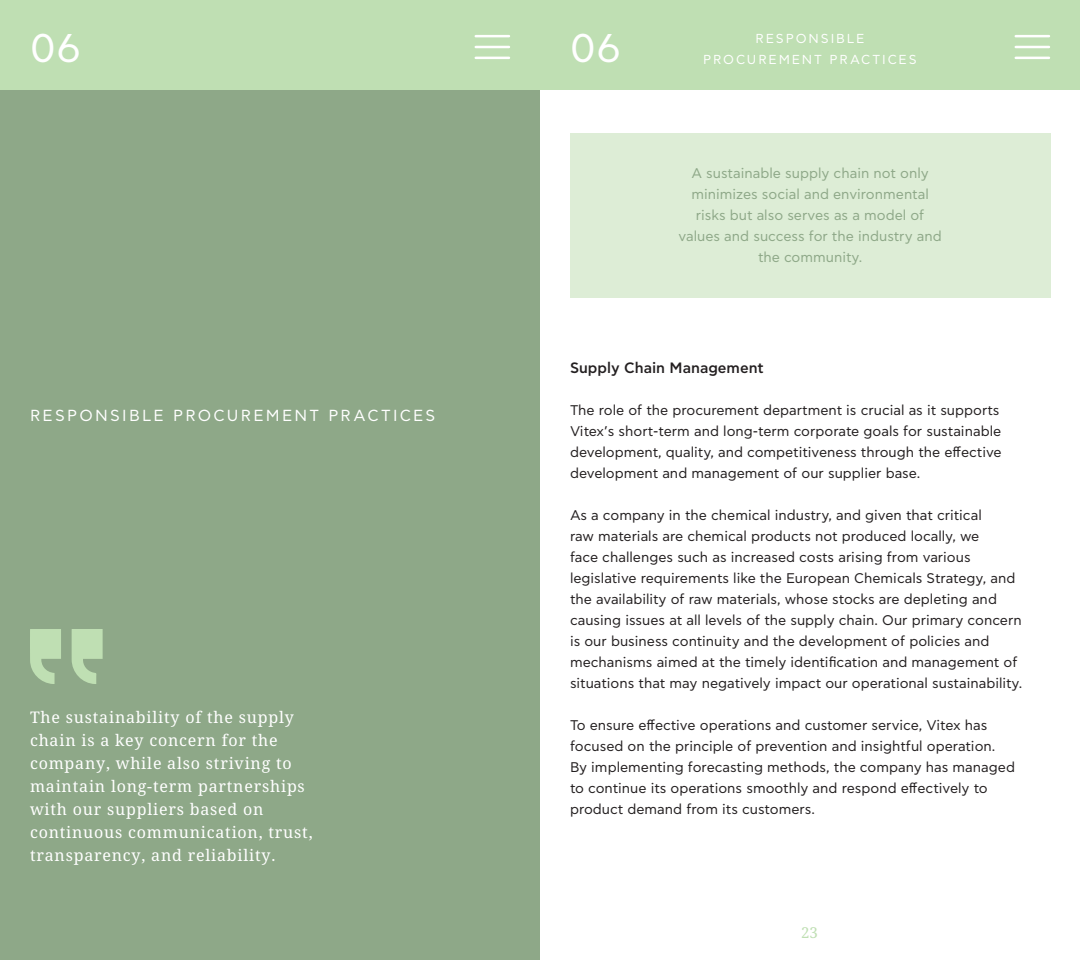
<style>
.page{position:relative;width:1080px;height:960px;background:#fff}
.page>*{position:absolute;margin:0;border:0;box-sizing:border-box;transform-origin:0 0}
.t1{font:40px "CF Asty Std";color:#fff}
.t2{font:16px/23px "Noto Serif";letter-spacing:.05em;color:#fff}
.t3{font:16px "CF Asty Std";letter-spacing:.135em;color:#fff}
.t4{font:500 15px "CF Asty Std";color:#231f20}
.t5{font:15px "Noto Serif";color:#bfdfb3}
.t6{font:14px/21px "CF Asty Std";color:#231f20}
.t7{font:14px/21px "CF Asty Std";color:#8ea888;text-align:center}
.t8{font:13px/21.5px "CF Asty Std";letter-spacing:.14em;color:#fff;text-align:center}
</style>
<div class="page">
<div style="left:0;top:0;width:540px;height:90px;background:#bfdfb3"></div>
<div style="left:540px;top:0;width:540px;height:90px;background:#bfdfb3"></div>
<div style="left:570px;top:134px;width:480px;height:164px;background:#ddedd6"></div>
<hr style="left:1016px;top:35px;width:33px;height:2px;background:#fff">
<hr style="left:1016px;top:46px;width:33px;height:2px;background:#fff">
<hr style="left:1016px;top:57px;width:33px;height:2px;background:#fff">
<div style="left:0;top:90px;width:540px;height:870px;background:#8ea888"></div>
<svg style="left:72px;top:629px;width:31px;height:55px"></svg>
<svg style="left:30px;top:629px;width:31px;height:55px"></svg>
<hr style="left:476px;top:35px;width:33px;height:2px;background:#fff">
<hr style="left:476px;top:46px;width:33px;height:2px;background:#fff">
<hr style="left:476px;top:57px;width:33px;height:2px;background:#fff">
<h1 class="t1" style="left:30px;top:26px;width:53px">06</h1>
<p class="t3" style="left:30px;top:407px;width:407px">RESPONSIBLE PROCUREMENT PRACTICES</p>
<p class="t2" style="left:30px;top:706px;width:284px">The sustainability of the supply chain is a key concern for the company, while also striving to maintain long-term partnerships with our suppliers based on continuous communication, trust, transparency, and reliability.</p>
<h1 class="t1" style="left:570px;top:26px;width:53px">06</h1>
<p class="t8" style="left:703px;top:28px;width:215px">RESPONSIBLE<br>PROCUREMENT PRACTICES</p>
<p class="t7" style="left:678px;top:163px;width:265px">A sustainable supply chain not only minimizes social and environmental risks but also serves as a model of values and success for the industry and the community.</p>
<p class="t4" style="left:570px;top:359px;width:195px">Supply Chain Management</p>
<p class="t6" style="left:570px;top:400px;width:433px">The role of the procurement department is crucial as it supports Vitex’s short-term and long-term corporate goals for sustainable development, quality, and competitiveness through the effective development and management of our supplier base.</p>
<p class="t6" style="left:570px;top:505px;width:454px">As a company in the chemical industry, and given that critical<br>raw materials are chemical products not produced locally, we<br>face challenges such as increased costs arising from various legislative requirements like the European Chemicals Strategy, and the availability of raw materials, whose stocks are depleting and causing issues at all levels of the supply chain. Our primary concern is our business continuity and the development of policies and mechanisms aimed at the timely identification and management of situations that may negatively impact our operational sustainability.</p>
<p class="t6" style="left:570px;top:715px;width:447px">To ensure effective operations and customer service, Vitex has focused on the principle of prevention and insightful operation.<br>By implementing forecasting methods, the company has managed to continue its operations smoothly and respond effectively to product demand from its customers.</p>
<p class="t5" style="left:801px;top:922px;width:18px">23</p>
</div>
